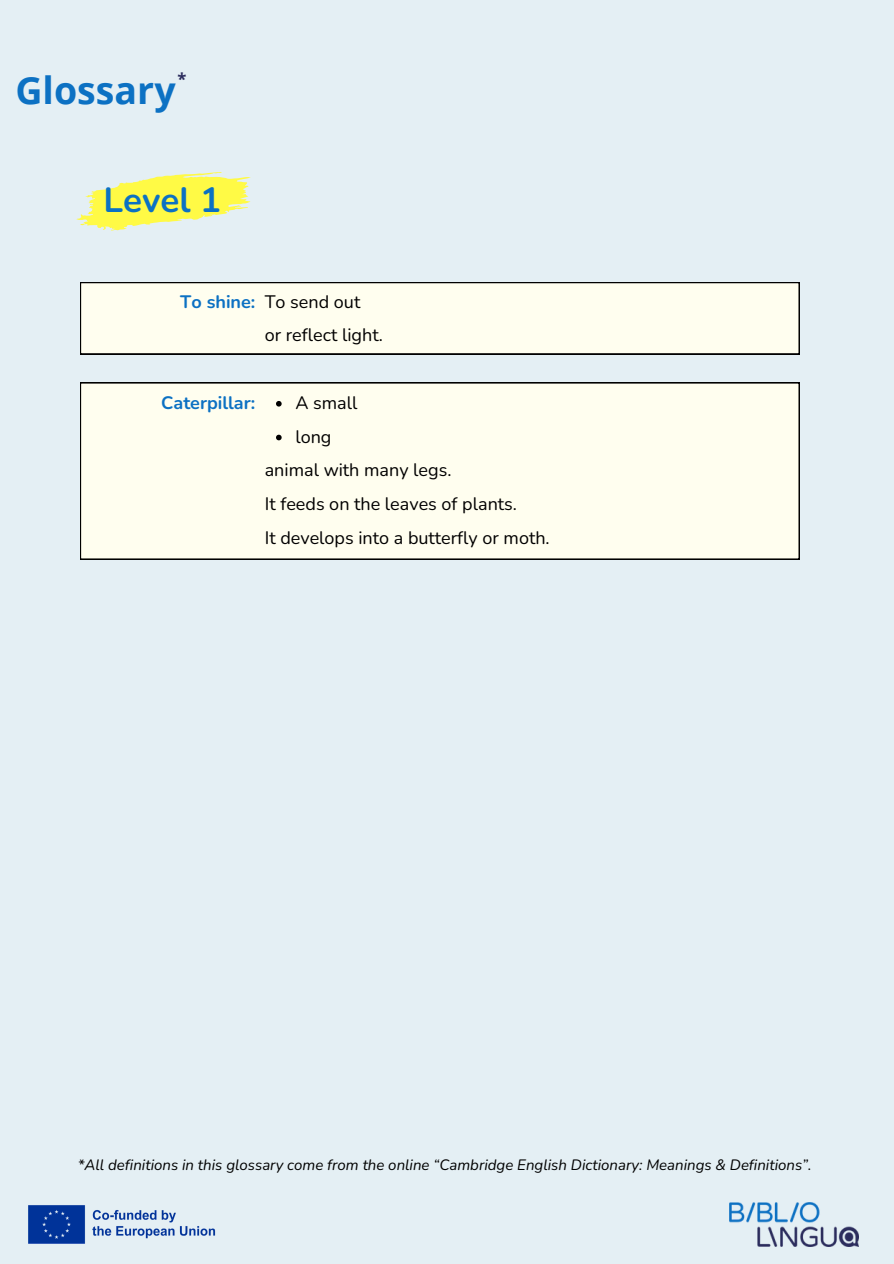
<style>
.page{position:relative;width:894px;height:1264px;background:#fff}
.page>*{position:absolute;margin:0;border:0;box-sizing:border-box;transform-origin:0 0}
.t1{font:700 37.5px "Open Sans";color:#0c71c3}
.t2{font:700 34.95px "Nunito";color:#0c71c3}
.t3{font:18px/33.8px "Nunito";color:#000}
.t4{font:700 18px "Nunito";color:#0c71c3}
.t5{font:700 16.5px "Open Sans";color:#2a2b5c}
.t6{font:italic 15px "Nunito";color:#000}
</style>
<div class="page">
<div style="left:0;top:0;width:893px;height:1263px;background:#e4eff4"></div>
<svg style="left:76px;top:172px;width:174px;height:58px"></svg>
<div style="left:80px;top:282px;width:719px;height:72px;background:#fffeef"></div>
<div style="left:80px;top:382px;width:719px;height:177px;background:#fffeef"></div>
<svg style="left:276px;top:401px;width:5px;height:5px"></svg>
<svg style="left:276px;top:435px;width:5px;height:5px"></svg>
<img style="left:28px;top:1205px;width:188px;height:39px">
<img style="left:729px;top:1202px;width:128px;height:44px">
<p class="t5" style="left:177px;top:68px;width:10px">*</p>
<p class="t1" style="left:15px;top:64px;width:162px">Glossary</p>
<h3 class="t2" style="left:104px;top:176px;width:119px">Level 1</h3>
<p class="t4" style="left:180px;top:289px;width:77px">To shine:</p>
<h1 class="t3" style="left:265px;top:285px;width:119px">To send out<br>or reflect light.</h1>
<h3 class="t4" style="left:161px;top:390px;width:96px">Caterpillar:</h3>
<p class="t3" style="left:295px;top:386px;width:64px">A small</p>
<p class="t3" style="left:295px;top:420px;width:38px">long</p>
<h1 class="t3" style="left:265px;top:453px;width:286px">animal with many legs.<br>It feeds on the leaves of plants.<br>It develops into a butterfly or moth.</h1>
<p class="t6" style="left:78px;top:1154px;width:735px">*All definitions in this glossary come from the online “Cambridge English Dictionary: Meanings &amp; Definitions”.</p>
</div>
